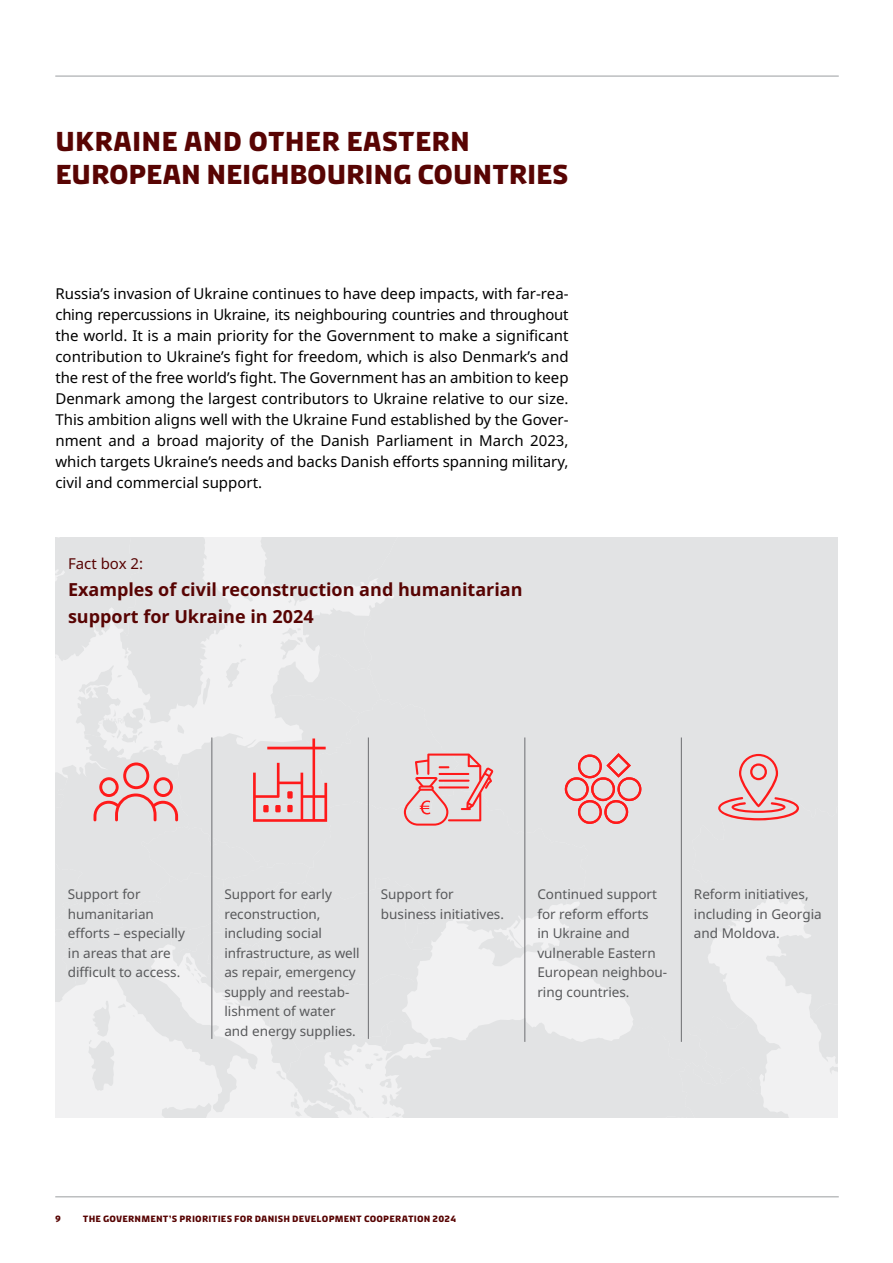
<style>
.page{position:relative;width:893px;height:1263px;background:#fff}
.page>*{position:absolute;margin:0;border:0;box-sizing:border-box;transform-origin:0 0}
.t1{font:700 27px/33px "Diplomacy V2";letter-spacing:-.01em;color:#580403}
.t2{font:700 18px/27px "Noto Sans";color:#580403}
.t3{font:15px/21px "Noto Sans";color:#000;text-align:justify}
.t4{font:15px "Noto Sans";color:#580403}
.t5{font:13.5px/19.5px "Noto Sans";color:#58595b}
.t6{font:700 9px "Diplomacy V2";letter-spacing:.025em;color:#580403}
</style>
<div class="page">
<hr style="left:55px;top:75px;width:784px;height:2px;background:#bcbec0">
<hr style="left:55px;top:1196px;width:784px;height:1px;background:#bcbec0">
<svg style="left:55px;top:538px;width:783px;height:580px"></svg>
<h1 class="t1" style="left:55px;top:125px;width:515px">UKRAINE AND OTHER EASTERN<br>EUROPEAN NEIGHBOURING COUNTRIES</h1>
<p class="t3" style="left:55px;top:283px;width:515px">Russia’s invasion of Ukraine continues to have deep impacts, with far-rea&shy;ching repercussions in Ukraine, its neighbouring countries and throughout the world. It is a main priority for the Government to make a significant contribution to Ukraine’s fight for freedom, which is also Denmark’s and the rest of the free world’s fight. The Government has an ambition to keep Denmark among the largest contributors to Ukraine relative to our size.<br>This ambition aligns well with the Ukraine Fund established by the Gover&shy;nment and a broad majority of the Danish Parliament in March 2023, which targets Ukraine’s needs and backs Danish efforts spanning military, civil and commercial support.</p>
<p class="t4" style="left:68px;top:553px;width:77px">Fact box 2:</p>
<p class="t2" style="left:68px;top:576px;width:456px">Examples of civil reconstruction and humanitarian support for Ukraine in 2024</p>
<p class="t5" style="left:68px;top:885px;width:119px">Support for humanitarian efforts – especially in areas that are difficult to access.</p>
<p class="t5" style="left:224px;top:885px;width:137px">Support for early reconstruction, including social infrastructure, as well as repair, emergency supply and reestab&shy;lishment of water and energy supplies.</p>
<p class="t5" style="left:381px;top:885px;width:125px">Support for business initiatives.</p>
<p class="t5" style="left:537px;top:885px;width:131px">Continued support for reform efforts<br>in Ukraine and vulnerable Eastern<br>European neighbou&shy;ring countries.</p>
<p class="t5" style="left:694px;top:885px;width:129px">Reform initiatives, including in Georgia and Moldova.</p>
<p class="t6" style="left:55px;top:1212px;width:7px">9</p>
<p class="t6" style="left:83px;top:1212px;width:375px">THE GOVERNMENT’S PRIORITIES FOR DANISH DEVELOPMENT COOPERATION 2024</p>
</div>
